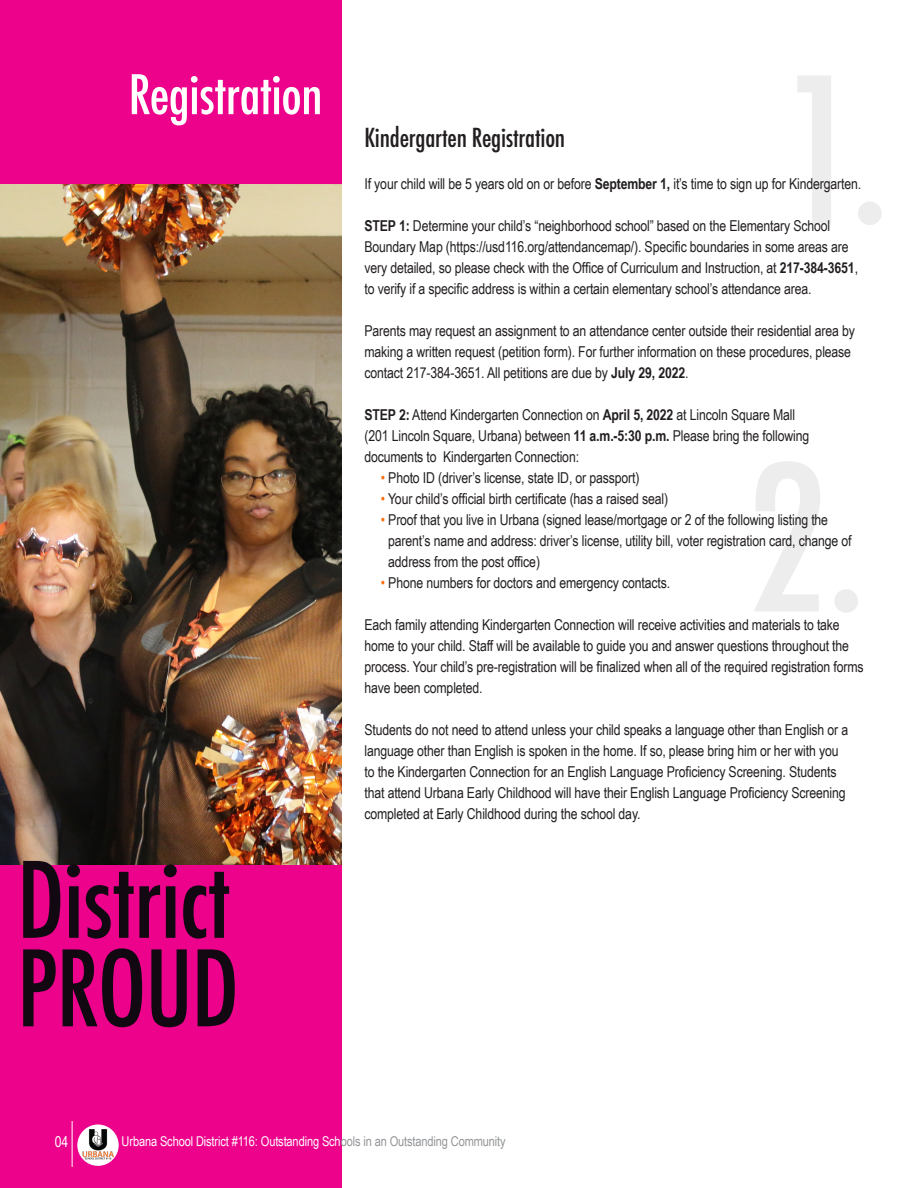
<style>
.page{position:relative;width:918px;height:1188px;background:#fff}
.page>*{position:absolute;margin:0;border:0;box-sizing:border-box;transform-origin:0 0}
.t1{font:500 condensed 196.8px/387.8px "Futura";color:#231f20}
.t2{font:500 condensed 102px "Futura";letter-spacing:-.01em;color:#110811}
.t3{font:500 condensed 52.95px "Futura";letter-spacing:-.01em;color:#fff}
.t4{font:500 condensed 25.5px "Futura";letter-spacing:-.01em;color:#231f20}
.t5{font:15px/21px "Arial Narrow";letter-spacing:-.01em;color:#231f20}
.t6{font:15px "Arial Narrow";color:#fff}
.t7{font:13.5px "Arial Narrow";letter-spacing:-.01em;color:#fff}
.s1{font-weight:700}
.s2{color:#ff6e0b}
.s3{color:#939598}
</style>
<div class="page">
<div style="left:0;top:181px;width:341px;height:1007px;background:#ed028c"></div>
<img style="left:0;top:184px;width:341px;height:680px">
<div style="left:0;top:0;width:341px;height:184px;background:#ed028c"></div>
<hr style="left:72px;top:1121px;width:1px;height:46px;background:#fff">
<svg style="left:77px;top:1124px;width:42px;height:42px"></svg>
<img style="left:82px;top:1129px;width:32px;height:31px">
<p class="t3" style="left:129px;top:61px;width:196px">Registration</p>
<p class="t2" style="left:17px;top:835px;width:215px">District</p>
<p class="t2" style="left:17px;top:923px;width:223px">PROUD</p>
<h1 class="t1" style="left:746px;top:-42px;width:145px">1.<br>2.</h1>
<p class="t4" style="left:364px;top:121px;width:202px">Kindergarten Registration</p>
<p class="t5" style="left:364px;top:172px;width:498px">If your child will be 5 years old on or before <span class="s1">September 1,</span> it’s time to sign up for Kindergarten.</p>
<p class="t5" style="left:364px;top:214px;width:495px"><span class="s1">STEP 1:</span> Determine your child’s “neighborhood school” based on the Elementary School Boundary Map (https://usd116.org/attendancemap/). Specific boundaries in some areas are very detailed, so please check with the Office of Curriculum and Instruction, at <span class="s1">217-384-3651</span>, to verify if a specific address is within a certain elementary school’s attendance area.</p>
<p class="t5" style="left:364px;top:319px;width:492px">Parents may request an assignment to an attendance center outside their residential area by making a written request (petition form). For further information on these procedures, please contact 217-384-3651. All petitions are due by <span class="s1">July 29, 2022</span>.</p>
<p class="t5" style="left:364px;top:403px;width:446px"><span class="s1">STEP 2:</span> Attend Kindergarten Connection on <span class="s1">April 5, 2022</span> at Lincoln Square Mall (201 Lincoln Square, Urbana) between <span class="s1">11 a.m.-5:30 p.m.</span> Please bring the following documents to Kindergarten Connection:</p>
<p class="t5" style="left:381px;top:466px;width:260px"><span class="s2">•</span> Photo ID (driver’s license, state ID, or passport)</p>
<p class="t5" style="left:381px;top:487px;width:289px"><span class="s2">•</span> Your child’s official birth certificate (has a raised seal)</p>
<p class="t5" style="left:388px;top:508px;width:465px;text-indent:-7px"><span class="s2">•</span> Proof that you live in Urbana (signed lease/mortgage or 2 of the following listing the parent’s name and address: driver’s license, utility bill, voter registration card, change of address from the post office)</p>
<p class="t5" style="left:381px;top:571px;width:291px"><span class="s2">•</span> Phone numbers for doctors and emergency contacts.</p>
<p class="t5" style="left:364px;top:613px;width:501px">Each family attending Kindergarten Connection will receive activities and materials to take home to your child. Staff will be available to guide you and answer questions throughout the process. Your child’s pre-registration will be finalized when all of the required registration forms have been completed.</p>
<p class="t5" style="left:364px;top:718px;width:485px">Students do not need to attend unless your child speaks a language other than English or a language other than English is spoken in the home. If so, please bring him or her with you to the Kindergarten Connection for an English Language Proficiency Screening. Students that attend Urbana Early Childhood will have their English Language Proficiency Screening completed at Early Childhood during the school day.</p>
<p class="t6" style="left:55px;top:1130px;width:15px">04</p>
<p class="t7" style="left:122px;top:1131px;width:386px">Urbana School District #116: Outstanding Sch<span class="s3">ools in an Outstanding Community</span></p>
</div>
